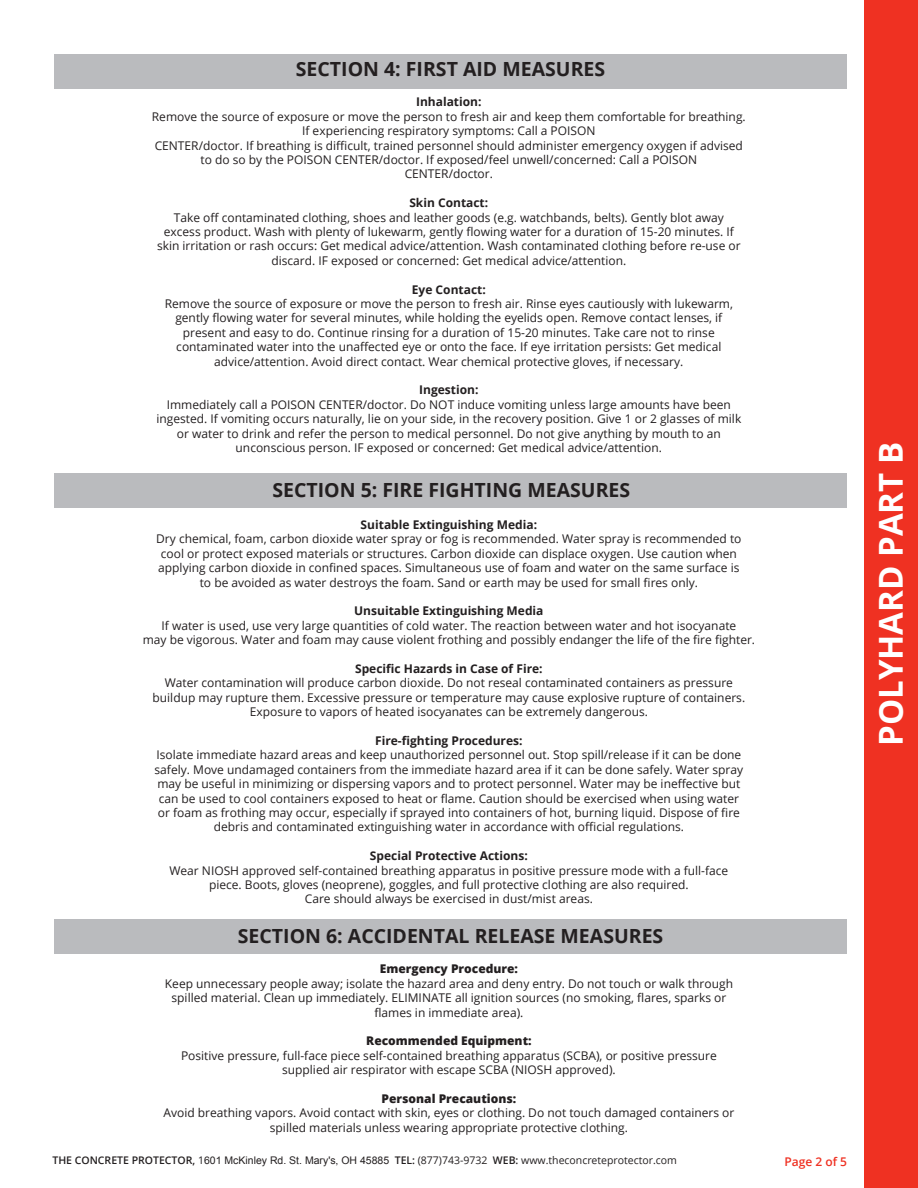
<style>
.page{position:relative;width:918px;height:1188px;background:#fff}
.page>*{position:absolute;margin:0;border:0;box-sizing:border-box;transform-origin:0 0}
.t1{font:700 33px "Open Sans";color:#fff}
.t2{font:700 19.5px "Open Sans";color:#231f20}
.t3{font:12px "Open Sans";color:#231f20}
.t4{font:700 12px "Open Sans";color:#231f20}
.t5{font:800 12px "Open Sans";color:#231f20}
.t6{font:600 12px "Open Sans";color:#ef3122}
.t7{font:10.5px "Open Sans";color:#231f20}
.s1{font-weight:600}
.s2{font-family:"Arial"}
</style>
<div class="page">
<div style="left:864px;top:0;width:54px;height:1188px;background:#ef3122"></div>
<div style="left:54px;top:920px;width:792px;height:34px;background:#babbbe"></div>
<div style="left:54px;top:54px;width:792px;height:34px;background:#babbbe"></div>
<div style="left:54px;top:473px;width:792px;height:34px;background:#babbbe"></div>
<p class="t2" style="left:296px;top:56px;width:311px">SECTION 4: FIRST AID MEASURES</p>
<p class="t4" style="left:416px;top:94px;width:67px">Inhalation:</p>
<p class="t3" style="left:152px;top:108px;width:595px">Remove the source of exposure or move the person to fresh air and keep them comfortable for breathing.</p>
<p class="t3" style="left:302px;top:123px;width:295px">If experiencing respiratory symptoms: Call a POISON</p>
<p class="t3" style="left:155px;top:137px;width:590px">CENTER/doctor. If breathing is difficult, trained personnel should administer emergency oxygen if advised</p>
<p class="t3" style="left:200px;top:151px;width:498px">to do so by the POISON CENTER/doctor. If exposed/feel unwell/concerned: Call a POISON</p>
<p class="t3" style="left:405px;top:166px;width:90px">CENTER/doctor.</p>
<p class="t4" style="left:409px;top:194px;width:80px">Skin Contact:</p>
<p class="t3" style="left:174px;top:209px;width:552px">Take off contaminated clothing, shoes and leather goods (e.g. watchbands, belts). Gently blot away</p>
<p class="t3" style="left:164px;top:223px;width:572px">excess product. Wash with plenty of lukewarm, gently flowing water for a duration of 15-20 minutes. If</p>
<p class="t3" style="left:157px;top:238px;width:585px">skin irritation or rash occurs: Get medical advice/attention. Wash contaminated clothing before re-use or</p>
<p class="t3" style="left:271px;top:252px;width:356px">discard. IF exposed or concerned: Get medical advice/attention.</p>
<p class="t4" style="left:412px;top:281px;width:75px">Eye Contact:</p>
<p class="t3" style="left:165px;top:295px;width:570px">Remove the source of exposure or move the person to fresh air. Rinse eyes cautiously with lukewarm,</p>
<p class="t3" style="left:175px;top:310px;width:549px">gently flowing water for several minutes, while holding the eyelids open. Remove contact lenses, if</p>
<p class="t3" style="left:183px;top:324px;width:533px">present and easy to do. Continue rinsing for a duration of 15-20 minutes. Take care not to rinse</p>
<p class="t3" style="left:176px;top:339px;width:547px">contaminated water into the unaffected eye or onto the face. If eye irritation persists: Get medical</p>
<p class="t3" style="left:214px;top:353px;width:471px">advice/attention. Avoid direct contact. Wear chemical protective gloves, if necessary.</p>
<p class="t4" style="left:419px;top:382px;width:61px">Ingestion:</p>
<p class="t3" style="left:167px;top:396px;width:566px">Immediately call a POISON CENTER/doctor. Do NOT induce vomiting unless large amounts have been</p>
<p class="t3" style="left:156px;top:411px;width:586px">ingested. If vomiting occurs naturally, lie on your side, in the recovery position. Give 1 or 2 glasses of milk</p>
<p class="t3" style="left:177px;top:425px;width:546px">or water to drink and refer the person to medical personnel. Do not give anything by mouth to an</p>
<p class="t3" style="left:236px;top:439px;width:428px">unconscious person. IF exposed or concerned: Get medical advice/attention.</p>
<p class="t2" style="left:272px;top:476px;width:359px">SECTION 5: FIRE FIGHTING MEASURES</p>
<p class="t4" style="left:361px;top:516px;width:178px">Suitable Extinguishing Media:</p>
<p class="t3" style="left:156px;top:531px;width:587px">Dry chemical, foam, carbon dioxide water spray or fog is recommended. Water spray is recommended to</p>
<p class="t3" style="left:161px;top:545px;width:577px">cool or protect exposed materials or structures. Carbon dioxide can displace oxygen. Use caution when</p>
<p class="t3" style="left:158px;top:560px;width:583px">applying carbon dioxide in confined spaces. Simultaneous use of foam and water on the same surface is</p>
<p class="t3" style="left:200px;top:574px;width:500px">to be avoided as water destroys the foam. Sand or earth may be used for small fires only.</p>
<p class="t4" style="left:354px;top:603px;width:191px">Unsuitable Extinguishing Media</p>
<p class="t3" style="left:162px;top:617px;width:576px">If water is used, use very large quantities of cold water. The reaction between water and hot isocyanate</p>
<p class="t3" style="left:143px;top:632px;width:614px">may be vigorous. Water and foam may cause violent frothing and possibly endanger the life of the fire fighter.</p>
<p class="t4" style="left:355px;top:660px;width:189px">Specific Hazards in Case of Fire:</p>
<p class="t3" style="left:165px;top:675px;width:570px">Water contamination will produce carbon dioxide. Do not reseal contaminated containers as pressure</p>
<p class="t3" style="left:153px;top:689px;width:594px">buildup may rupture them. Excessive pressure or temperature may cause explosive rupture of containers.</p>
<p class="t3" style="left:250px;top:704px;width:400px">Exposure to vapors of heated isocyanates can be extremely dangerous.</p>
<p class="t4" style="left:375px;top:732px;width:149px">Fire-fighting Procedures:</p>
<p class="t3" style="left:156px;top:747px;width:586px">Isolate immediate hazard areas and keep unauthorized personnel out. Stop spill/release if it can be done</p>
<p class="t3" style="left:155px;top:761px;width:590px">safely. Move undamaged containers from the immediate hazard area if it can be done safely. Water spray</p>
<p class="t3" style="left:157px;top:776px;width:585px">may be useful in minimizing or dispersing vapors and to protect personnel. Water may be ineffective but</p>
<p class="t3" style="left:159px;top:790px;width:582px">can be used to cool containers exposed to heat or flame. Caution should be exercised when using water</p>
<p class="t3" style="left:158px;top:804px;width:584px">or foam as frothing may occur, especially if sprayed into containers of hot, burning liquid. Dispose of fire</p>
<p class="t3" style="left:214px;top:819px;width:472px">debris and contaminated extinguishing water in accordance with official regulations.</p>
<p class="t4" style="left:370px;top:847px;width:159px">Special Protective Actions:</p>
<p class="t3" style="left:169px;top:862px;width:560px">Wear NIOSH approved self-contained breathing apparatus in positive pressure mode with a full-face</p>
<p class="t3" style="left:209px;top:876px;width:481px">piece. Boots, gloves (neoprene), goggles, and full protective clothing are also required.</p>
<p class="t3" style="left:305px;top:891px;width:290px">Care should always be exercised in dust/mist areas.</p>
<p class="t2" style="left:238px;top:923px;width:427px">SECTION 6: ACCIDENTAL RELEASE MEASURES</p>
<p class="t5" style="left:380px;top:960px;width:140px">Emergency Procedure:</p>
<p class="t3" style="left:165px;top:975px;width:570px">Keep unnecessary people away; isolate the hazard area and deny entry. Do not touch or walk through</p>
<p class="t3" style="left:172px;top:990px;width:556px">spilled material. Clean up immediately. ELIMINATE all ignition sources (no smoking, flares, sparks or</p>
<p class="t3" style="left:374px;top:1004px;width:150px">flames in immediate area).</p>
<p class="t5" style="left:366px;top:1032px;width:167px">Recommended Equipment:</p>
<p class="t3" style="left:181px;top:1047px;width:537px">Positive pressure, full-face piece self-contained breathing apparatus (SCBA), or positive pressure</p>
<p class="t3" style="left:282px;top:1062px;width:335px">supplied air respirator with escape SCBA (NIOSH approved).</p>
<p class="t5" style="left:382px;top:1089px;width:136px">Personal Precautions:</p>
<p class="t3" style="left:164px;top:1105px;width:572px">Avoid breathing vapors. Avoid contact with skin, eyes or clothing. Do not touch damaged containers or</p>
<p class="t3" style="left:270px;top:1119px;width:360px">spilled materials unless wearing appropriate protective clothing.</p>
<p class="t7" style="left:52px;top:1153px;width:626px"><span class="s1">THE CONCRETE PROTECTOR,</span> 1<span class="s2">601 McKinley Rd. St. Mary's, OH 45885</span> <span class="s1">TEL:</span> (877)743-9732 <span class="s1">WEB:</span> www.theconcreteprotector.com</p>
<p class="t6" style="left:784px;top:1153px;width:64px">Page 2 of 5</p>
<p class="t1" style="left:867px;top:746px;width:306px;rotate:-90deg">POLYHARD PART B</p>
</div>
